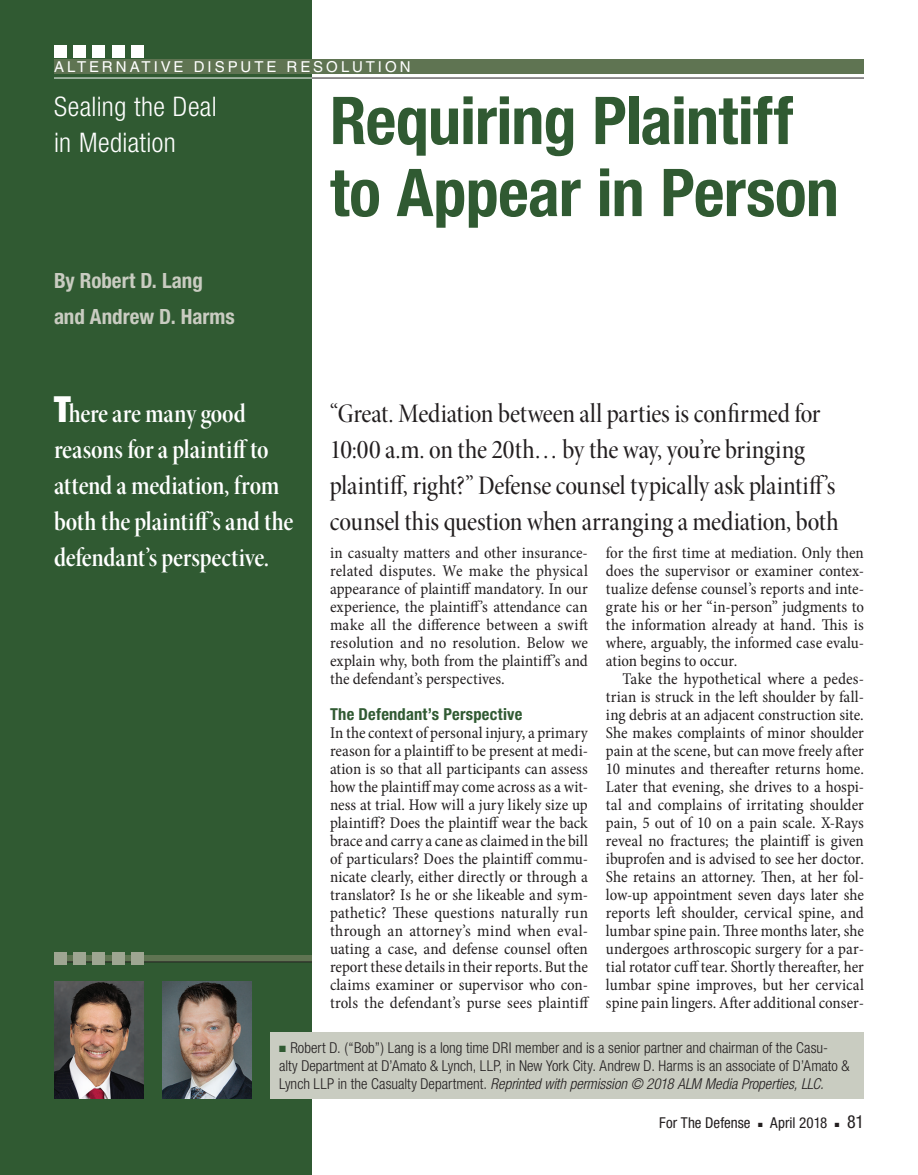
<style>
.page{position:relative;width:918px;height:1175px;background:#fff}
.page>*{position:absolute;margin:0;border:0;box-sizing:border-box;transform-origin:0 0}
.head{font:700 condensed 66px/72px "Helvetica Neue";letter-spacing:-.01em;color:#305a32}
.body_opening_paragra{font:27px/36px "Minion Pro Medium Cn Disp";letter-spacing:-.005em;color:#231f20}
.blurb{font:27px/36px "Minion Pro Semibold Cn Disp";letter-spacing:-.005em;color:#fff}
.kicker{font:300 condensed 27px/36px "Helvetica Neue";letter-spacing:.015em;color:#fff}
.byline{font:700 condensed 21px/36px "Helvetica Neue";color:#c9ccc1}
.folio_right{font:condensed 18px "Helvetica Neue";color:#231f20}
.body_no_ind{font:condensed 16.5px/18px "Minion Pro";letter-spacing:.005em;color:#231f20;text-align:justify}
.body_para_ind{font:condensed 16.5px/18px "Minion Pro";color:#231f20;text-align:justify}
.subhead_1{font:700 condensed 16.5px "Helvetica Neue";letter-spacing:.015em;color:#305a32}
.t1{font:300 condensed 15px/18px "Helvetica Neue";color:#231f20}
.t2{font:15px "Helvetica";letter-spacing:.195em;color:#fff}
.folio_right-2{font:condensed 15px "Helvetica Neue";color:#231f20}
.s1{font-family:"Helvetica Neue";font-weight:900;font-stretch:condensed;font-size:36px}
.s2{color:#305a32}
.s3{font-style:italic}
</style>
<div class="page">
<div style="left:0;top:0;width:312px;height:1174px;background:#305a32"></div>
<div style="left:54px;top:956px;width:258px;height:6px;background:#5f7452"></div>
<hr style="left:54px;top:961px;width:258px;height:1px;background:#231f20">
<div style="left:54px;top:952px;width:12px;height:13px;background:#9ea692"></div>
<div style="left:73px;top:952px;width:13px;height:13px;background:#9ea692"></div>
<div style="left:93px;top:952px;width:12px;height:13px;background:#9ea692"></div>
<div style="left:112px;top:952px;width:13px;height:13px;background:#9ea692"></div>
<div style="left:132px;top:952px;width:12px;height:13px;background:#9ea692"></div>
<div style="left:54px;top:45px;width:12px;height:12px;background:#fff"></div>
<div style="left:73px;top:45px;width:13px;height:12px;background:#fff"></div>
<div style="left:93px;top:45px;width:12px;height:12px;background:#fff"></div>
<div style="left:112px;top:45px;width:13px;height:12px;background:#fff"></div>
<div style="left:132px;top:45px;width:12px;height:12px;background:#fff"></div>
<div style="left:54px;top:59px;width:810px;height:15px;background:#5f7452"></div>
<hr style="left:312px;top:78px;width:552px;height:1px;background:#231f20">
<hr style="left:54px;top:78px;width:258px;height:1px;background:#fff">
<div style="left:270px;top:1032px;width:594px;height:66px;background:#c9ccc1"></div>
<img style="left:54px;top:981px;width:90px;height:117px">
<img style="left:162px;top:981px;width:90px;height:117px">
<p class="t2" style="left:54px;top:58px;width:358px">ALTERNATIVE DISPUTE RESOLUTION</p>
<p class="kicker" style="left:54px;top:88px;width:164px">Sealing the Deal in Mediation</p>
<p class="head" style="left:330px;top:84px;width:510px">Requiring Plaintiff to Appear in Person</p>
<p class="byline" style="left:54px;top:262px;width:182px">By Robert D. Lang and Andrew D. Harms</p>
<p class="blurb" style="left:54px;top:395px;width:241px"><span class="s1">T</span>here are many good reasons for a plaintiff to attend a mediation, from both the plaintiff’s and the defendant’s perspective.</p>
<p class="body_opening_paragra" style="left:330px;top:395px;width:510px">“Great. Mediation between all parties is confirmed for 10:00 a.m. on the 20th… by the way, you’re bringing plaintiff, right?” Defense counsel typically ask plaintiff’s counsel this question when arranging a mediation, both</p>
<p class="body_no_ind" style="left:330px;top:544px;width:260px">in casualty matters and other insurance&shy;related disputes. We make the physical appearance of plaintiff mandatory. In our experience, the plaintiff’s attendance can make all the difference between a swift resolution and no resolution. Below we explain why, both from the plaintiff’s and the defendant’s perspectives.</p>
<p class="subhead_1" style="left:330px;top:704px;width:194px">The Defendant’s Perspective</p>
<p class="body_no_ind" style="left:330px;top:724px;width:261px">In the context of personal injury, a primary reason for a plaintiff to be present at medi&shy;ation is so that all participants can assess how the plaintiff may come across as a wit&shy;ness at trial. How will a jury likely size up plaintiff? Does the plaintiff wear the back brace and carry a cane as claimed in the bill of particulars? Does the plaintiff commu&shy;nicate clearly, either directly or through a translator? Is he or she likeable and sym&shy;pathetic? These questions naturally run through an attorney’s mind when eval&shy;uating a case, and defense counsel often report these details in their reports. But the claims examiner or supervisor who con&shy;trols the defendant’s purse sees plaintiff</p>
<p class="body_no_ind" style="left:606px;top:544px;width:259px">for the first time at mediation. Only then does the supervisor or examiner contex&shy;tualize defense counsel’s reports and inte&shy;grate his or her “in-person” judgments to the information already at hand. This is where, arguably, the informed case evalu&shy;ation begins to occur.</p>
<p class="body_para_ind" style="left:606px;top:670px;width:260px;text-indent:16px">Take the hypothetical where a pedes&shy;trian is struck in the left shoulder by fall&shy;ing debris at an adjacent construction site.<br>She makes complaints of minor shoulder pain at the scene, but can move freely after 10 minutes and thereafter returns home.<br>Later that evening, she drives to a hospi&shy;tal and complains of irritating shoulder pain, 5 out of 10 on a pain scale. X-Rays reveal no fractures; the plaintiff is given ibuprofen and is advised to see her doctor.<br>She retains an attorney. Then, at her fol&shy;low-up appointment seven days later she reports left shoulder, cervical spine, and lumbar spine pain. Three months later, she undergoes arthroscopic surgery for a par&shy;tial rotator cuff tear. Shortly thereafter, her lumbar spine improves, but her cervical spine pain lingers. After additional conser-</p>
<p class="t1" style="left:279px;top:1039px;width:572px"><span class="s2">■</span> Robert D. (“Bob”) Lang is a long time DRI member and is a senior partner and chairman of the Casu&shy;alty Department at D’Amato &amp; Lynch, LLP, in New York City. Andrew D. Harms is an associate of D’Amato &amp;<br>Lynch LLP in the Casualty Department. <span class="s3">Reprinted with permission © 2018 ALM Media Properties, LLC.</span></p>
<p class="folio_right-2" style="left:659px;top:1114px;width:93px">For The Defense</p>
<p class="folio_right-2" style="left:758px;top:1114px;width:71px">■ April 2018</p>
<p class="folio_right" style="left:835px;top:1111px;width:31px">■ 81</p>
</div>
